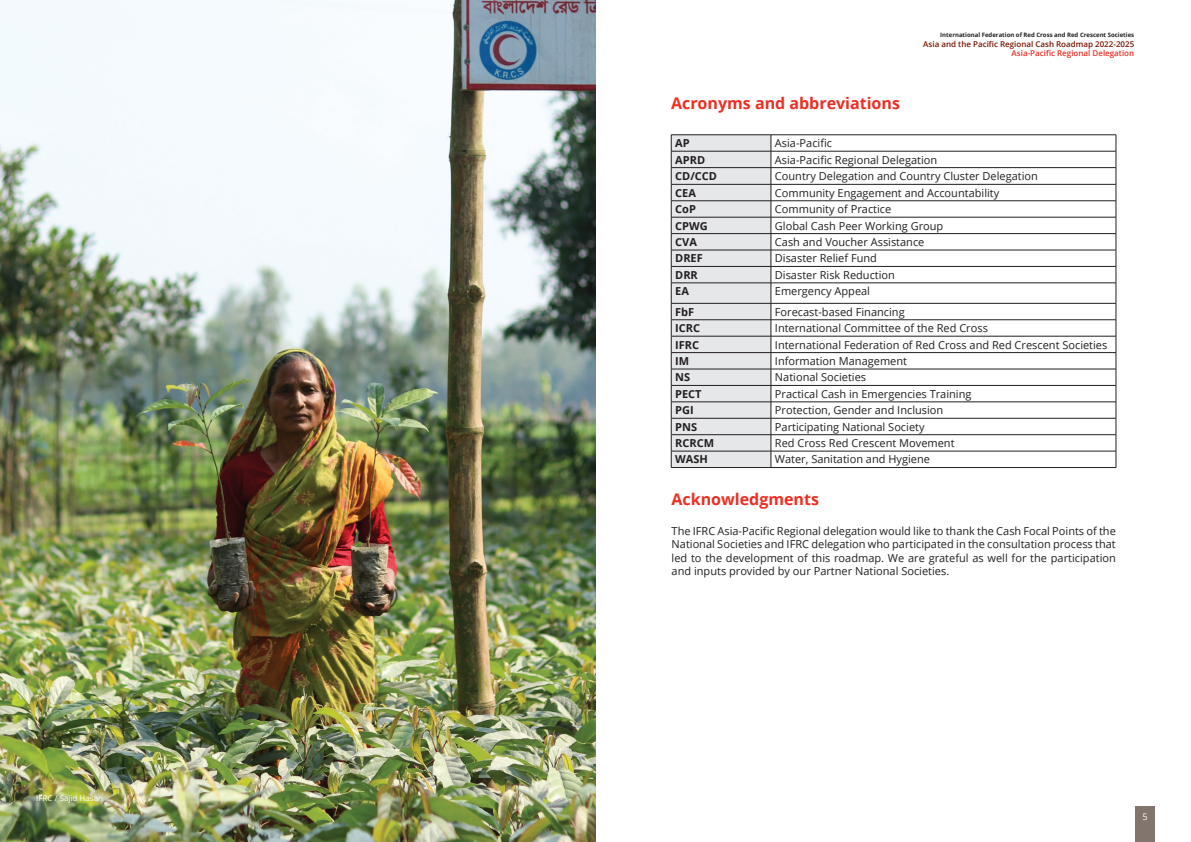
<style>
.page{position:relative;width:1191px;height:842px;background:#fff}
.page>*{position:absolute;margin:0;border:0;box-sizing:border-box;transform-origin:0 0}
.t1{font:700 16px "Open Sans";color:#ee2e22}
.t2{font:11px/13.2px "Open Sans";color:#231f20;text-align:justify}
.t3{font:700 11px "Open Sans";color:#231f20}
.t4{font:9px "Open Sans";color:#fff}
.t5{font:600 8px "Open Sans";color:#791500}
.t6{font:600 8px "Open Sans";color:#ee2e22}
.t7{font:8px "Open Sans";color:#fff}
.t8{font:700 6px "Open Sans";color:#231f20}
</style>
<div class="page">
<div style="left:1135px;top:806px;width:20px;height:36px;background:#81756e"></div>
<img style="left:0;top:0;width:596px;height:842px">
<hr style="left:771px;top:135px;width:345px;height:1px;background:#231f20">
<hr style="left:771px;top:151px;width:345px;height:1px;background:#231f20">
<hr style="left:771px;top:167px;width:345px;height:1px;background:#231f20">
<hr style="left:771px;top:184px;width:345px;height:1px;background:#231f20">
<hr style="left:771px;top:201px;width:345px;height:1px;background:#231f20">
<hr style="left:771px;top:217px;width:345px;height:1px;background:#231f20">
<hr style="left:771px;top:233px;width:345px;height:1px;background:#231f20">
<hr style="left:771px;top:250px;width:345px;height:1px;background:#231f20">
<hr style="left:771px;top:266px;width:345px;height:1px;background:#231f20">
<hr style="left:771px;top:283px;width:345px;height:1px;background:#231f20">
<hr style="left:771px;top:303px;width:345px;height:1px;background:#231f20">
<hr style="left:771px;top:320px;width:345px;height:1px;background:#231f20">
<hr style="left:771px;top:336px;width:345px;height:1px;background:#231f20">
<hr style="left:771px;top:352px;width:345px;height:1px;background:#231f20">
<hr style="left:771px;top:369px;width:345px;height:1px;background:#231f20">
<hr style="left:771px;top:385px;width:345px;height:1px;background:#231f20">
<hr style="left:771px;top:402px;width:345px;height:1px;background:#231f20">
<hr style="left:771px;top:418px;width:345px;height:1px;background:#231f20">
<hr style="left:771px;top:434px;width:345px;height:1px;background:#231f20">
<hr style="left:771px;top:451px;width:345px;height:1px;background:#231f20">
<svg style="left:671px;top:135px;width:100px;height:332px;background:#d5d5d7"></svg>
<svg style="left:1115px;top:135px;width:1px;height:332px"></svg>
<hr style="left:671px;top:467px;width:100px;height:1px;background:#231f20">
<hr style="left:771px;top:467px;width:345px;height:1px;background:#231f20">
<p class="t7" style="left:36px;top:792px;width:68px">IFRC / Sajid Hasan</p>
<p class="t8" style="left:940px;top:31px;width:195px">International Federation of Red Cross and Red Crescent Societies</p>
<p class="t5" style="left:923px;top:38px;width:212px">Asia and the Pacific Regional Cash Roadmap 2022-2025</p>
<p class="t6" style="left:1011px;top:48px;width:124px">Asia-Pacific Regional Delegation</p>
<h1 class="t1" style="left:671px;top:92px;width:230px">Acronyms and abbreviations</h1>
<p class="t3" style="left:675px;top:135px;width:16px">AP</p>
<p class="t2" style="left:775px;top:136px;width:59px">Asia-Pacific</p>
<p class="t3" style="left:675px;top:152px;width:31px">APRD</p>
<p class="t2" style="left:775px;top:153px;width:164px">Asia-Pacific Regional Delegation</p>
<p class="t3" style="left:675px;top:168px;width:43px">CD/CCD</p>
<p class="t2" style="left:775px;top:169px;width:264px">Country Delegation and Country Cluster Delegation</p>
<p class="t3" style="left:675px;top:185px;width:22px">CEA</p>
<p class="t2" style="left:775px;top:186px;width:226px">Community Engagement and Accountability</p>
<p class="t3" style="left:675px;top:201px;width:22px">CoP</p>
<p class="t2" style="left:775px;top:202px;width:118px">Community of Practice</p>
<p class="t3" style="left:675px;top:218px;width:34px">CPWG</p>
<p class="t2" style="left:775px;top:219px;width:170px">Global Cash Peer Working Group</p>
<p class="t3" style="left:675px;top:234px;width:23px">CVA</p>
<p class="t2" style="left:775px;top:235px;width:151px">Cash and Voucher Assistance</p>
<p class="t3" style="left:675px;top:251px;width:29px">DREF</p>
<p class="t2" style="left:775px;top:252px;width:104px">Disaster Relief Fund</p>
<p class="t3" style="left:675px;top:267px;width:24px">DRR</p>
<p class="t2" style="left:775px;top:268px;width:122px">Disaster Risk Reduction</p>
<p class="t3" style="left:675px;top:283px;width:15px">EA</p>
<p class="t2" style="left:775px;top:284px;width:97px">Emergency Appeal</p>
<p class="t3" style="left:675px;top:304px;width:21px">FbF</p>
<p class="t2" style="left:775px;top:305px;width:131px">Forecast-based Financing</p>
<p class="t3" style="left:675px;top:320px;width:26px">ICRC</p>
<p class="t2" style="left:775px;top:321px;width:214px">International Committee of the Red Cross</p>
<p class="t3" style="left:675px;top:337px;width:25px">IFRC</p>
<p class="t2" style="left:775px;top:338px;width:334px">International Federation of Red Cross and Red Crescent Societies</p>
<p class="t3" style="left:675px;top:353px;width:16px">IM</p>
<p class="t2" style="left:775px;top:354px;width:134px">Information Management</p>
<p class="t3" style="left:675px;top:370px;width:17px">NS</p>
<p class="t2" style="left:775px;top:370px;width:93px">National Societies</p>
<p class="t3" style="left:675px;top:386px;width:28px">PECT</p>
<p class="t2" style="left:775px;top:387px;width:198px">Practical Cash in Emergencies Training</p>
<p class="t3" style="left:675px;top:402px;width:20px">PGI</p>
<p class="t2" style="left:775px;top:403px;width:170px">Protection, Gender and Inclusion</p>
<p class="t3" style="left:675px;top:419px;width:23px">PNS</p>
<p class="t2" style="left:775px;top:420px;width:151px">Participating National Society</p>
<p class="t3" style="left:675px;top:435px;width:40px">RCRCM</p>
<p class="t2" style="left:775px;top:436px;width:181px">Red Cross Red Crescent Movement</p>
<p class="t3" style="left:675px;top:452px;width:34px">WASH</p>
<p class="t2" style="left:775px;top:453px;width:157px">Water, Sanitation and Hygiene</p>
<h1 class="t1" style="left:671px;top:488px;width:149px">Acknowledgments</h1>
<p class="t2" style="left:671px;top:524px;width:446px">The IFRC Asia-Pacific Regional delegation would like to thank the Cash Focal Points of the National Societies and IFRC delegation who participated in the consultation process that led to the development of this roadmap. We are grateful as well for the participation and inputs provided by our Partner National Societies.</p>
<p class="t4" style="left:1142px;top:811px;width:7px">5</p>
</div>
